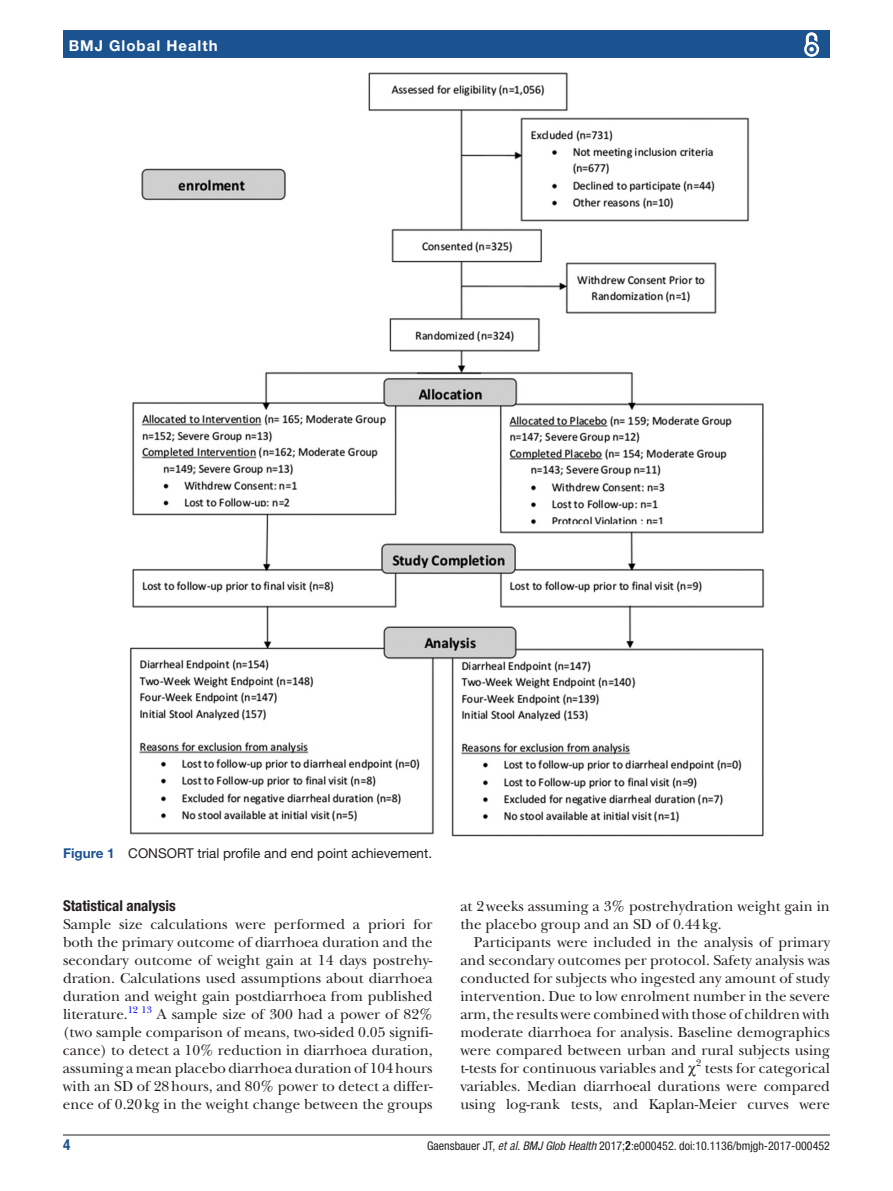
<style>
.page{position:relative;width:893px;height:1191px;background:#fff}
.page>*{position:absolute;margin:0;border:0;box-sizing:border-box;transform-origin:0 0}
.t1{font:15px/18px "New Baskerville";color:#231f20;text-align:justify}
.t2{font:700 condensed 15px "Helvetica Neue LT Std";color:#231f20}
.t3{font:700 15px "Helvetica Neue LT Std";letter-spacing:.065em;color:#fff}
.t4{font:700 condensed 15px "Helvetica Neue LT Std";color:#1b5391}
.t5{font:13.5px "Helvetica Neue LT Std";color:#231f20}
.t6{font:condensed 12px "Helvetica Neue LT Std";color:#231f20}
.t7{font:9.9px "New Baskerville";color:#231f20}
.s1{font-weight:700;color:#1b5391}
.s2{font-family:"Helvetica LT Std";font-style:italic}
.s3{font-style:italic}
.s4{font-family:"Helvetica LT Std";font-weight:700}
</style>
<div class="page">
<hr style="left:63px;top:1134px;width:767px;height:1px;background:#231f20">
<div style="left:63px;top:31px;width:767px;height:27px;background:#1b5391"></div>
<svg style="left:804px;top:32px;width:16px;height:25px"></svg>
<div style="left:808px;top:46px;width:7px;height:7px;border:1px solid #1b5391;border-radius:50%"></div>
<img style="left:130px;top:73px;width:635px;height:764px">
<p class="t3" style="left:69px;top:36px;width:150px">BMJ Global Health</p>
<p class="t5" style="left:63px;top:845px;width:371px"><span class="s1">Figure 1</span> CONSORT trial profile and end point achievement.</p>
<p class="t2" style="left:63px;top:897px;width:114px">Statistical analysis</p>
<p class="t1" style="left:63px;top:915px;width:371px">Sample size calculations were performed a priori for both the primary outcome of diarrhoea duration and the secondary outcome of weight gain at 14 days postrehy&shy;dration. Calculations used assumptions about diarrhoea duration and weight gain postdiarrhoea from published literature.<sup>12</sup> <sup>13</sup> A sample size of 300 had a power of 82% (two sample comparison of means, two-sided 0.05 signifi&shy;cance) to detect a 10% reduction in diarrhoea duration, assuming a mean placebo diarrhoea duration of 104hours with an SD of 28hours, and 80% power to detect a differ&shy;ence of 0.20kg in the weight change between the groups</p>
<p class="t1" style="left:460px;top:897px;width:371px">at 2weeks assuming a 3% postrehydration weight gain in the placebo group and an SD of 0.44kg.</p>
<p class="t1" style="left:460px;top:933px;width:371px;text-indent:14px">Participants were included in the analysis of primary and secondary outcomes per protocol. Safety analysis was conducted for subjects who ingested any amount of study intervention. Due to low enrolment number in the severe arm, the results were combined with those of children with moderate diarrhoea for analysis. Baseline demographics were compared between urban and rural subjects using t-tests for continuous variables and</p>
<p class="t7" style="left:696px;top:1057px;width:7px">2</p>
<p class="t1" style="left:460px;top:1059px;width:371px;text-indent:244px">tests for categorical variables. Median diarrhoeal durations were compared using log-rank tests, and Kaplan-Meier curves were</p>
<p class="t4" style="left:63px;top:1135px;width:9px">4</p>
<p class="t6" style="left:427px;top:1138px;width:404px">Gaensbauer JT, <span class="s2">et al</span>. <span class="s3">BMJ Glob Health</span> 2017;<span class="s4">2</span>:e000452. doi:10.1136/bmjgh-2017-000452</p>
</div>
